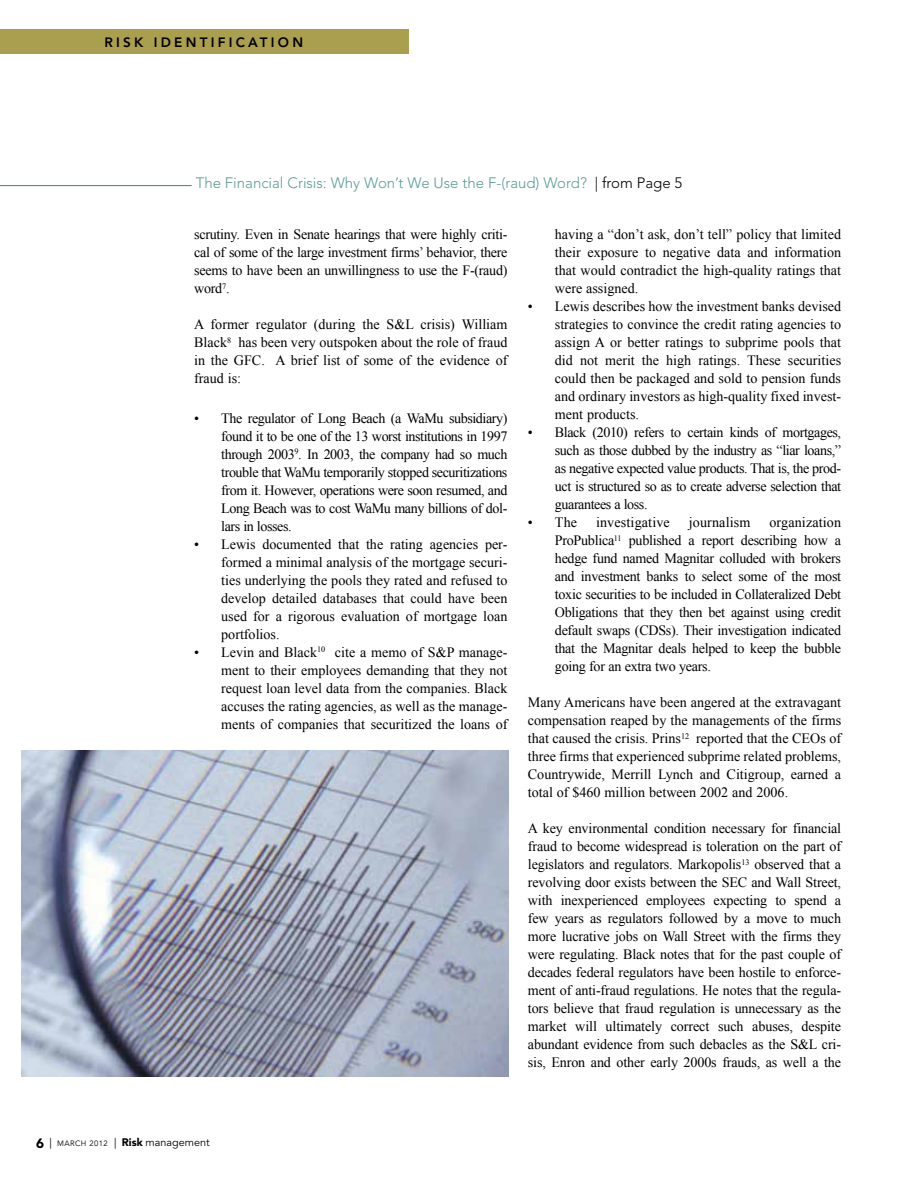
<style>
.page{position:relative;width:918px;height:1188px;background:#fff}
.page>*{position:absolute;margin:0;border:0;box-sizing:border-box;transform-origin:0 0}
.t1{font:300 15px "Avenir";color:#5b9b98}
.t2{font:14.25px/18px "Times New Roman";color:#000;text-align:justify}
.t3{font:800 13.5px "Avenir";color:#000}
.t4{font:10.8px "Avenir";color:#000}
.s1{color:#000}
.s2{font-weight:900;font-size:13.5px}
.s3{font-size:7.8px}
.s4{font-weight:900}
</style>
<div class="page">
<div style="left:0;top:30px;width:408px;height:24px;background:#aa9f4e"></div>
<hr style="left:0;top:185px;width:192px;height:1px;background:#2e8491">
<img style="left:22px;top:751px;width:487px;height:326px">
<p class="t3" style="left:104px;top:34px;width:22px">RISK</p>
<p class="t3" style="left:154px;top:34px;width:12px">IDENTIFICATION</p>
<p class="t1" style="left:196px;top:174px;width:488px">The Financial Crisis: Why Won’t We Use the F-(raud) Word? <span class="s1">| from Page 5</span></p>
<p class="t2" style="left:194px;top:225px;width:315px">scrutiny. Even in Senate hearings that were highly criti&shy;cal of some of the large investment firms’ behavior, there seems to have been an unwillingness to use the F-(raud) word<sup>7</sup>.</p>
<p class="t2" style="left:194px;top:315px;width:315px">A former regulator (during the S&amp;L crisis) William Black<sup>8</sup> has been very outspoken about the role of fraud in the GFC. A brief list of some of the evidence of fraud is:</p>
<p class="t2" style="left:221px;top:409px;width:288px;text-indent:-27px">• The regulator of Long Beach (a WaMu subsidiary) found it to be one of the 13 worst institutions in 1997 through 2003<sup>9</sup>. In 2003, the company had so much trouble that WaMu temporarily stopped securitizations from it. However, operations were soon resumed, and Long Beach was to cost WaMu many billions of dol&shy;lars in losses.</p>
<p class="t2" style="left:221px;top:535px;width:288px;text-indent:-27px">• Lewis documented that the rating agencies per&shy;formed a minimal analysis of the mortgage securi&shy;ties underlying the pools they rated and refused to develop detailed databases that could have been used for a rigorous evaluation of mortgage loan portfolios.</p>
<p class="t2" style="left:221px;top:643px;width:288px;text-indent:-27px">• Levin and Black<sup>10</sup> cite a memo of S&amp;P manage&shy;ment to their employees demanding that they not request loan level data from the companies. Black accuses the rating agencies, as well as the manage&shy;ments of companies that securitized the loans of</p>
<p class="t2" style="left:555px;top:225px;width:288px">having a “don’t ask, don’t tell” policy that limited their exposure to negative data and information that would contradict the high-quality ratings that were assigned.</p>
<p class="t2" style="left:555px;top:297px;width:288px;text-indent:-27px">• Lewis describes how the investment banks devised strategies to convince the credit rating agencies to assign A or better ratings to subprime pools that did not merit the high ratings. These securities could then be packaged and sold to pension funds and ordinary investors as high-quality fixed invest&shy;ment products.</p>
<p class="t2" style="left:555px;top:423px;width:288px;text-indent:-27px">• Black (2010) refers to certain kinds of mortgages, such as those dubbed by the industry as “liar loans,” as negative expected value products. That is, the prod&shy;uct is structured so as to create adverse selection that guarantees a loss.</p>
<p class="t2" style="left:528px;top:513px;width:51px">• The</p>
<p class="t2" style="left:596px;top:513px;width:75px">investigative</p>
<p class="t2" style="left:689px;top:513px;width:63px">journalism</p>
<p class="t2" style="left:555px;top:513px;width:288px;text-indent:214px">organization ProPublica<sup>11</sup> published a report describing how a hedge fund named Magnitar colluded with brokers and investment banks to select some of the most toxic securities to be included in Collateralized Debt Obligations that they then bet against using credit default swaps (CDSs). Their investigation indicated that the Magnitar deals helped to keep the bubble going for an extra two years.</p>
<p class="t2" style="left:528px;top:693px;width:315px">Many Americans have been angered at the extravagant compensation reaped by the managements of the firms that caused the crisis. Prins<sup>12</sup> reported that the CEOs of three firms that experienced subprime related problems, Countrywide, Merrill Lynch and Citigroup, earned a total of $460 million between 2002 and 2006.</p>
<p class="t2" style="left:528px;top:819px;width:315px">A key environmental condition necessary for financial fraud to become widespread is toleration on the part of legislators and regulators. Markopolis<sup>13</sup> observed that a revolving door exists between the SEC and Wall Street, with inexperienced employees expecting to spend a few years as regulators followed by a move to much more lucrative jobs on Wall Street with the firms they were regulating. Black notes that for the past couple of decades federal regulators have been hostile to enforce&shy;ment of anti-fraud regulations. He notes that the regula&shy;tors believe that fraud regulation is unnecessary as the market will ultimately correct such abuses, despite abundant evidence from such debacles as the S&amp;L cri&shy;sis, Enron and other early 2000s frauds, as well a the</p>
<p class="t4" style="left:36px;top:1136px;width:175px"><span class="s2">6</span> | <span class="s3">MARCH 2012</span> | <span class="s4">Risk</span> management</p>
</div>
